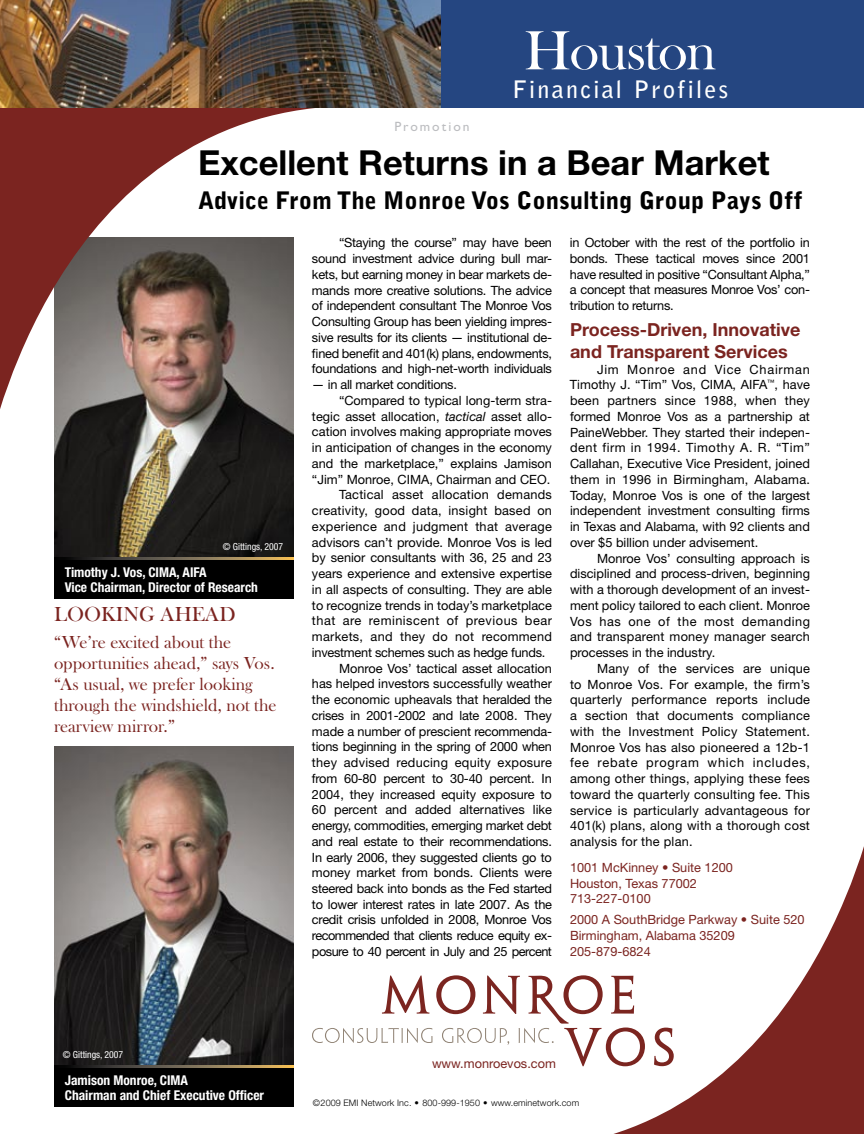
<style>
.page{position:relative;width:864px;height:1134px;background:#fff}
.page>*{position:absolute;margin:0;border:0;box-sizing:border-box;transform-origin:0 0}
.t1{font:57px "Baskerville Old Fac D";letter-spacing:-.02em;color:#fff}
.t2{font:700 34.5px "Helvetica Neue";color:#000}
.t3{font:900 24px "Bell Gothic Std";color:#000}
.t4{font:700 24px "Bell Gothic";letter-spacing:.085em;color:#fff}
.t5{font:21px "Baskerville Old Fac D";color:#7b2420}
.t6{font:18px/21px "Baskerville Old Fac D";color:#7b2420}
.t7{font:700 18px/21.6px "Helvetica Neue";color:#7b2420}
.t8{font:700 condensed 13.5px/15px "Helvetica Neue";color:#fff}
.t9{font:13.5px "Gill Sans";letter-spacing:.15em;color:#bcbdc0}
.t10{font:12.75px/15.8px "Helvetica Neue";color:#000;text-align:justify}
.t11{font:12.75px "Helvetica Neue";letter-spacing:-.02em;color:#000}
.t12{font:12.75px "Helvetica Neue";letter-spacing:.02em;color:#000}
.t13{font:12.75px/15.8px "Helvetica Neue";color:#7b2420}
.t14{font:12.75px "Helvetica Neue";letter-spacing:-.04em;color:#000}
.t15{font:12.75px "Helvetica Neue";letter-spacing:.04em;color:#000}
.t16{font:condensed 9.75px "Helvetica Neue";color:#fff}
.t17{font:300 9px "Helvetica Neue";letter-spacing:.01em;color:#000}
.s1{font-style:italic}
</style>
<div class="page">
<div style="left:423px;top:0;width:441px;height:108px;background:#254681"></div>
<img style="left:0;top:0;width:440px;height:108px">
<svg style="left:312px;top:975px;width:237px;height:70px"></svg>
<img style="left:54px;top:461px;width:240px;height:97px">
<img style="left:54px;top:747px;width:240px;height:319px">
<svg style="left:549px;top:846px;width:315px;height:288px"></svg>
<svg style="left:0;top:108px;width:315px;height:353px"></svg>
<svg style="left:54px;top:558px;width:240px;height:2px"></svg>
<svg style="left:54px;top:1066px;width:240px;height:2px"></svg>
<div style="left:54px;top:560px;width:240px;height:39px;background:#000"></div>
<div style="left:54px;top:1068px;width:240px;height:39px;background:#000"></div>
<h1 class="t1" style="left:524px;top:19px;width:193px">Houston</h1>
<h3 class="t4" style="left:512px;top:75px;width:217px">Financial Profiles</h3>
<p class="t9" style="left:394px;top:119px;width:77px">Promotion</p>
<h2 class="t2" style="left:198px;top:142px;width:573px">Excellent Returns in a Bear Market</h2>
<h3 class="t3" style="left:198px;top:187px;width:606px">Advice From The Monroe Vos Consulting Group Pays Off</h3>
<p class="t10" style="left:312px;top:235px;width:242px;text-indent:27px">“Staying the course” may have been sound investment advice during bull mar&shy;kets, but earning money in bear markets de&shy;mands more creative solutions. The advice of independent consultant The Monroe Vos Consulting Group has been yielding impres&shy;sive results for its clients — institutional de&shy;fined benefit and 401(k) plans, endowments, foundations and high-net-worth individuals</p>
<p class="t11" style="left:312px;top:377px;width:146px">— in all market conditions.</p>
<p class="t10" style="left:339px;top:392px;width:214px">“Compared to typical long-term stra-</p>
<p class="t10" style="left:312px;top:408px;width:241px">tegic asset allocation, <span class="s1">tactical</span> asset allo-</p>
<p class="t10" style="left:312px;top:424px;width:241px">cation involves making appropriate moves</p>
<p class="t10" style="left:312px;top:440px;width:242px">in anticipation of changes in the economy</p>
<p class="t10" style="left:312px;top:455px;width:242px">and the marketplace,” explains Jamison</p>
<p class="t10" style="left:312px;top:471px;width:240px">“Jim” Monroe, CIMA, Chairman and CEO.</p>
<p class="t12" style="left:339px;top:487px;width:215px">Tactical asset allocation demands</p>
<p class="t12" style="left:312px;top:503px;width:242px">creativity, good data, insight based on</p>
<p class="t12" style="left:312px;top:519px;width:242px">experience and judgment that average</p>
<p class="t10" style="left:312px;top:534px;width:242px">advisors can’t provide. Monroe Vos is led</p>
<p class="t10" style="left:312px;top:550px;width:241px">by senior consultants with 36, 25 and 23</p>
<p class="t10" style="left:312px;top:565px;width:241px">years experience and extensive expertise</p>
<p class="t10" style="left:312px;top:581px;width:241px">in all aspects of consulting. They are able</p>
<p class="t10" style="left:312px;top:597px;width:241px">to recognize trends in today’s marketplace</p>
<p class="t15" style="left:312px;top:613px;width:242px">that are reminiscent of previous bear</p>
<p class="t12" style="left:312px;top:629px;width:241px">markets, and they do not recommend</p>
<p class="t11" style="left:312px;top:645px;width:235px">investment schemes such as hedge funds.</p>
<p class="t10" style="left:339px;top:660px;width:215px">Monroe Vos’ tactical asset allocation</p>
<p class="t10" style="left:312px;top:676px;width:242px">has helped investors successfully weather</p>
<p class="t10" style="left:312px;top:691px;width:242px">the economic upheavals that heralded the</p>
<p class="t11" style="left:312px;top:708px;width:241px">crises in 2001-2002 and late 2008. They</p>
<p class="t10" style="left:312px;top:723px;width:242px">made a number of prescient recommenda-</p>
<p class="t11" style="left:312px;top:739px;width:241px">tions beginning in the spring of 2000 when</p>
<p class="t12" style="left:312px;top:755px;width:242px">they advised reducing equity exposure</p>
<p class="t11" style="left:312px;top:771px;width:241px">from 60-80 percent to 30-40 percent. In</p>
<p class="t10" style="left:312px;top:786px;width:241px">2004, they increased equity exposure to</p>
<p class="t10" style="left:312px;top:802px;width:242px">60 percent and added alternatives like</p>
<p class="t11" style="left:312px;top:818px;width:242px">energy, commodities, emerging market debt</p>
<p class="t11" style="left:312px;top:834px;width:241px">and real estate to their recommendations.</p>
<p class="t11" style="left:312px;top:849px;width:241px">In early 2006, they suggested clients go to</p>
<p class="t10" style="left:312px;top:865px;width:241px">money market from bonds. Clients were</p>
<p class="t11" style="left:312px;top:881px;width:241px">steered back into bonds as the Fed started</p>
<p class="t11" style="left:312px;top:897px;width:242px">to lower interest rates in late 2007. As the</p>
<p class="t11" style="left:312px;top:912px;width:241px">credit crisis unfolded in 2008, Monroe Vos</p>
<p class="t14" style="left:312px;top:928px;width:242px">recommended that clients reduce equity ex-</p>
<p class="t14" style="left:312px;top:944px;width:241px">posure to 40 percent in July and 25 percent</p>
<p class="t10" style="left:570px;top:235px;width:242px">in October with the rest of the portfolio in bonds. These tactical moves since 2001 have resulted in positive “Consultant Alpha,” a concept that measures Monroe Vos’ con&shy;tribution to returns.</p>
<h3 class="t7" style="left:570px;top:319px;width:232px">Process-Driven, Innovative and Transparent Services</h3>
<p class="t10" style="left:570px;top:361px;width:242px;text-indent:27px">Jim Monroe and Vice Chairman Timothy J. “Tim” Vos, CIMA, AIFA<sup>™</sup>, have been partners since 1988, when they formed Monroe Vos as a partnership at PaineWebber. They started their indepen&shy;dent firm in 1994. Timothy A. R. “Tim” Callahan, Executive Vice President, joined them in 1996 in Birmingham, Alabama.<br>Today, Monroe Vos is one of the largest independent investment consulting firms in Texas and Alabama, with 92 clients and over $5 billion under advisement.</p>
<p class="t10" style="left:570px;top:550px;width:242px;text-indent:27px">Monroe Vos’ consulting approach is disciplined and process-driven, beginning with a thorough development of an invest&shy;ment policy tailored to each client. Monroe Vos has one of the most demanding and transparent money manager search processes in the industry.</p>
<p class="t10" style="left:570px;top:660px;width:242px;text-indent:27px">Many of the services are unique to Monroe Vos. For example, the firm’s quarterly performance reports include a section that documents compliance with the Investment Policy Statement.<br>Monroe Vos has also pioneered a 12b-1 fee rebate program which includes, among other things, applying these fees toward the quarterly consulting fee. This service is particularly advantageous for 401(k) plans, along with a thorough cost analysis for the plan.</p>
<p class="t16" style="left:223px;top:541px;width:62px">© Gittings, 2007</p>
<p class="t8" style="left:65px;top:565px;width:195px">Timothy J. Vos, CIMA, AIFA<br>Vice Chairman, Director of Research</p>
<h3 class="t5" style="left:54px;top:602px;width:183px">LOOKING AHEAD</h3>
<h3 class="t6" style="left:54px;top:632px;width:224px">“We’re excited about the opportunities ahead,” says Vos. “As usual, we prefer looking through the windshield, not the rearview mirror.”</h3>
<p class="t13" style="left:570px;top:859px;width:164px">1001 McKinney • Suite 1200<br>Houston, Texas 77002<br>713-227-0100</p>
<p class="t13" style="left:570px;top:912px;width:236px">2000 A SouthBridge Parkway • Suite 520<br>Birmingham, Alabama 35209<br>205-879-6824</p>
<p class="t16" style="left:63px;top:1049px;width:62px">© Gittings, 2007</p>
<p class="t8" style="left:65px;top:1073px;width:201px">Jamison Monroe, CIMA<br>Chairman and Chief Executive Officer</p>
<p class="t13" style="left:432px;top:1055px;width:125px">www.monroevos.com</p>
<p class="t17" style="left:313px;top:1098px;width:268px">©2009 EMI Network Inc. • 800-999-1950 • www.eminetwork.com</p>
</div>
